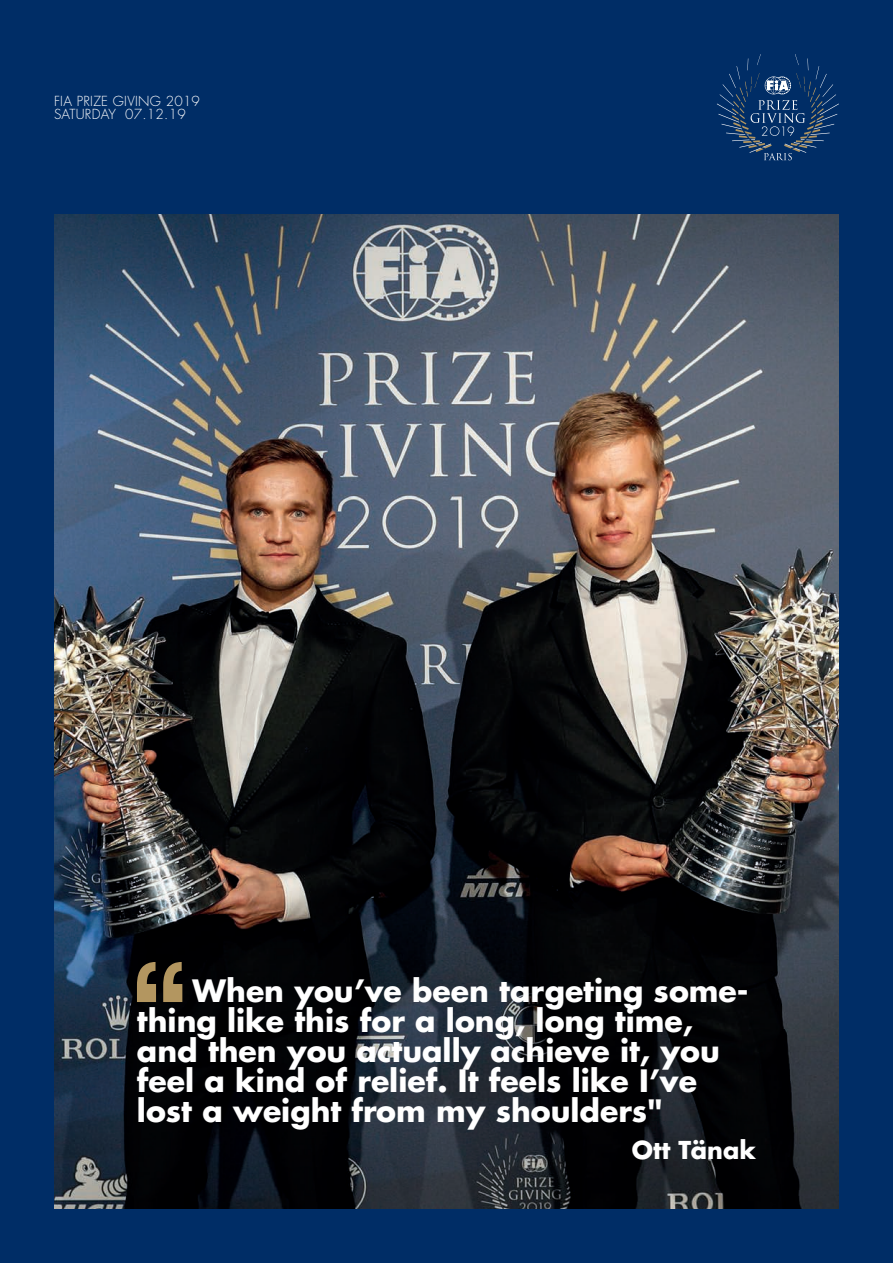
<style>
.page{position:relative;width:893px;height:1263px;background:#002d66}
.page>*{position:absolute;margin:0;border:0;box-sizing:border-box;transform-origin:0 0}
.t1{font:700 30px/30px "Futura Std";color:#fff}
.t2{font:700 24px "Futura Std";color:#fff}
.t3{font:300 13.5px/13px "Futura Std";letter-spacing:.02em;color:#fff}
</style>
<div class="page">
<svg style="left:717px;top:54px;width:122px;height:106px"></svg>
<img style="left:54px;top:214px;width:785px;height:995px">
<svg style="left:137px;top:962px;width:45px;height:40px"></svg>
<p class="t3" style="left:54px;top:95px;width:148px">FIA PRIZE GIVING 2019<br>SATURDAY 07.12.19</p>
<p class="t1" style="left:137px;top:975px;width:613px;text-indent:56px">When you’ve been targeting some&shy;thing like this for a long, long time, and then you actually achieve it, you feel a kind of relief. It feels like I’ve lost a weight from my shoulders"</p>
<p class="t2" style="left:632px;top:1134px;width:126px">Ott Tänak</p>
</div>
